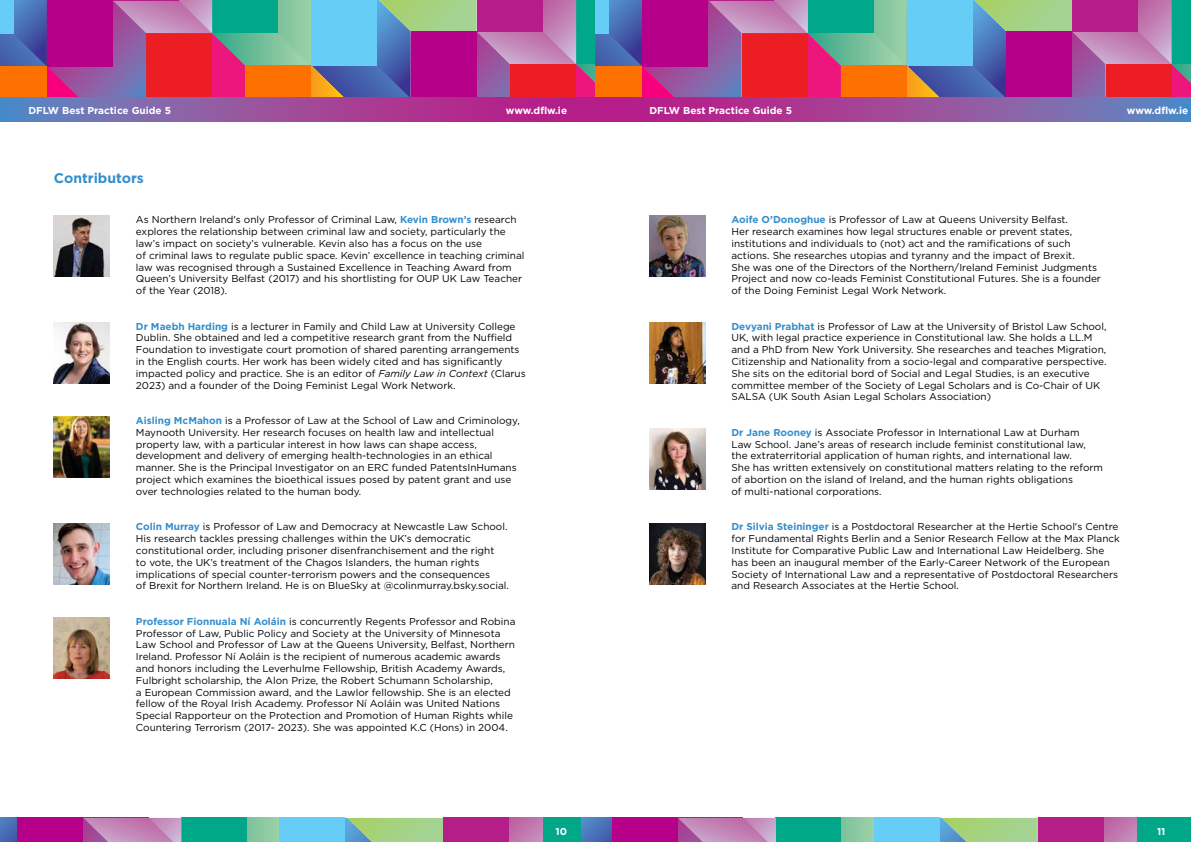
<style>
.page{position:relative;width:1191px;height:842px;background:#fff}
.page>*{position:absolute;margin:0;border:0;box-sizing:border-box;transform-origin:0 0}
.t1{font:700 14px "Gotham";color:#348ecd}
.t2{font:10px/11.8px "Gotham";color:#000}
.t3{font:700 10px "Gotham";color:#fff}
.s1{font-weight:700;color:#348ecd}
.s2{font-style:italic}
</style>
<div class="page">
<svg style="left:246px;top:818px;width:34px;height:24px"></svg>
<div style="left:181px;top:818px;width:65px;height:24px;background:#00a889"></div>
<div style="left:542px;top:818px;width:63px;height:24px;background:#00a889"></div>
<svg style="left:0;top:818px;width:182px;height:24px;background:#b050a5"></svg>
<svg style="left:509px;top:818px;width:33px;height:24px"></svg>
<svg style="left:280px;top:818px;width:163px;height:24px;background:#84cbb8"></svg>
<div style="left:443px;top:818px;width:66px;height:24px;background:#b51e89"></div>
<svg style="left:841px;top:818px;width:33px;height:24px"></svg>
<div style="left:776px;top:818px;width:65px;height:24px;background:#00a889"></div>
<div style="left:1136px;top:818px;width:55px;height:24px;background:#00a889"></div>
<svg style="left:581px;top:818px;width:195px;height:24px;background:#aa53a7"></svg>
<svg style="left:1103px;top:818px;width:33px;height:24px"></svg>
<svg style="left:874px;top:818px;width:164px;height:24px;background:#84cbb8"></svg>
<div style="left:1038px;top:818px;width:65px;height:24px;background:#b51e89"></div>
<svg style="left:0;top:0;width:1191px;height:97px;background:#9d658b"></svg>
<div style="left:1072px;top:0;width:66px;height:31px;background:#b51e89"></div>
<svg style="left:0;top:97px;width:595px;height:25px;background:#964d9e"></svg>
<svg style="left:595px;top:97px;width:596px;height:25px;background:#964c9d"></svg>
<img style="left:54px;top:215px;width:56px;height:61px">
<img style="left:54px;top:323px;width:56px;height:60px">
<img style="left:54px;top:523px;width:56px;height:61px">
<img style="left:54px;top:417px;width:56px;height:60px">
<img style="left:54px;top:618px;width:56px;height:60px">
<img style="left:649px;top:323px;width:56px;height:60px">
<img style="left:649px;top:523px;width:56px;height:61px">
<img style="left:649px;top:429px;width:56px;height:61px">
<img style="left:649px;top:215px;width:56px;height:61px">
<p class="t3" style="left:28px;top:104px;width:144px">DFLW Best Practice Guide 5</p>
<p class="t3" style="left:506px;top:104px;width:63px">www.dflw.ie</p>
<p class="t3" style="left:649px;top:104px;width:144px">DFLW Best Practice Guide 5</p>
<p class="t3" style="left:1127px;top:104px;width:63px">www.dflw.ie</p>
<h1 class="t1" style="left:54px;top:169px;width:92px">Contributors</h1>
<p class="t2" style="left:136px;top:214px;width:390px">As Northern Ireland's only Professor of Criminal Law, <span class="s1">Kevin Brown’s</span> research explores the relationship between criminal law and society, particularly the law’s impact on society’s vulnerable. Kevin also has a focus on the use<br>of criminal laws to regulate public space. Kevin’ excellence in teaching criminal law was recognised through a Sustained Excellence in Teaching Award from Queen’s University Belfast (2017) and his shortlisting for OUP UK Law Teacher of the Year (2018).</p>
<p class="t2" style="left:136px;top:320px;width:391px"><span class="s1">Dr Maebh Harding</span> is a lecturer in Family and Child Law at University College Dublin. She obtained and led a competitive research grant from the Nuffield Foundation to investigate court promotion of shared parenting arrangements in the English courts. Her work has been widely cited and has significantly impacted policy and practice. She is an editor of <span class="s2">Family Law in Context</span> (Clarus 2023) and a founder of the Doing Feminist Legal Work Network.</p>
<p class="t2" style="left:136px;top:414px;width:385px"><span class="s1">Aisling McMahon</span> is a Professor of Law at the School of Law and Criminology, Maynooth University. Her research focuses on health law and intellectual property law, with a particular interest in how laws can shape access, development and delivery of emerging health-technologies in an ethical manner. She is the Principal Investigator on an ERC funded PatentsInHumans project which examines the bioethical issues posed by patent grant and use over technologies related to the human body.</p>
<p class="t2" style="left:136px;top:521px;width:374px"><span class="s1">Colin Murray</span> is Professor of Law and Democracy at Newcastle Law School.<br>His research tackles pressing challenges within the UK’s democratic constitutional order, including prisoner disenfranchisement and the right<br>to vote, the UK’s treatment of the Chagos Islanders, the human rights implications of special counter-terrorism powers and the consequences<br>of Brexit for Northern Ireland. He is on BlueSky at @colinmurray.bsky.social.</p>
<p class="t2" style="left:136px;top:615px;width:381px"><span class="s1">Professor Fionnuala Ní Aoláin</span> is concurrently Regents Professor and Robina Professor of Law, Public Policy and Society at the University of Minnesota Law School and Professor of Law at the Queens University, Belfast, Northern Ireland. Professor Ní Aoláin is the recipient of numerous academic awards and honors including the Leverhulme Fellowship, British Academy Awards, Fulbright scholarship, the Alon Prize, the Robert Schumann Scholarship,<br>a European Commission award, and the Lawlor fellowship. She is an elected fellow of the Royal Irish Academy. Professor Ní Aoláin was United Nations Special Rapporteur on the Protection and Promotion of Human Rights while Countering Terrorism (2017- 2023). She was appointed K.C (Hons) in 2004.</p>
<p class="t2" style="left:731px;top:214px;width:371px"><span class="s1">Aoife O’Donoghue</span> is Professor of Law at Queens University Belfast.<br>Her research examines how legal structures enable or prevent states, institutions and individuals to (not) act and the ramifications of such actions. She researches utopias and tyranny and the impact of Brexit.<br>She was one of the Directors of the Northern/Ireland Feminist Judgments Project and now co-leads Feminist Constitutional Futures. She is a founder of the Doing Feminist Legal Work Network.</p>
<p class="t2" style="left:731px;top:320px;width:376px"><span class="s1">Devyani Prabhat</span> is Professor of Law at the University of Bristol Law School, UK, with legal practice experience in Constitutional law. She holds a LL.M and a PhD from New York University. She researches and teaches Migration, Citizenship and Nationality from a socio-legal and comparative perspective.<br>She sits on the editorial bord of Social and Legal Studies, is an executive committee member of the Society of Legal Scholars and is Co-Chair of UK SALSA (UK South Asian Legal Scholars Association)</p>
<p class="t2" style="left:731px;top:426px;width:373px"><span class="s1">Dr Jane Rooney</span> is Associate Professor in International Law at Durham<br>Law School. Jane’s areas of research include feminist constitutional law, the extraterritorial application of human rights, and international law.<br>She has written extensively on constitutional matters relating to the reform of abortion on the island of Ireland, and the human rights obligations<br>of multi-national corporations.</p>
<p class="t2" style="left:731px;top:521px;width:390px"><span class="s1">Dr Silvia Steininger</span> is a Postdoctoral Researcher at the Hertie School's Centre for Fundamental Rights Berlin and a Senior Research Fellow at the Max Planck Institute for Comparative Public Law and International Law Heidelberg. She has been an inaugural member of the Early-Career Network of the European Society of International Law and a representative of Postdoctoral Researchers and Research Associates at the Hertie School.</p>
<p class="t3" style="left:555px;top:824px;width:13px">10</p>
<p class="t3" style="left:1157px;top:824px;width:10px">11</p>
</div>
